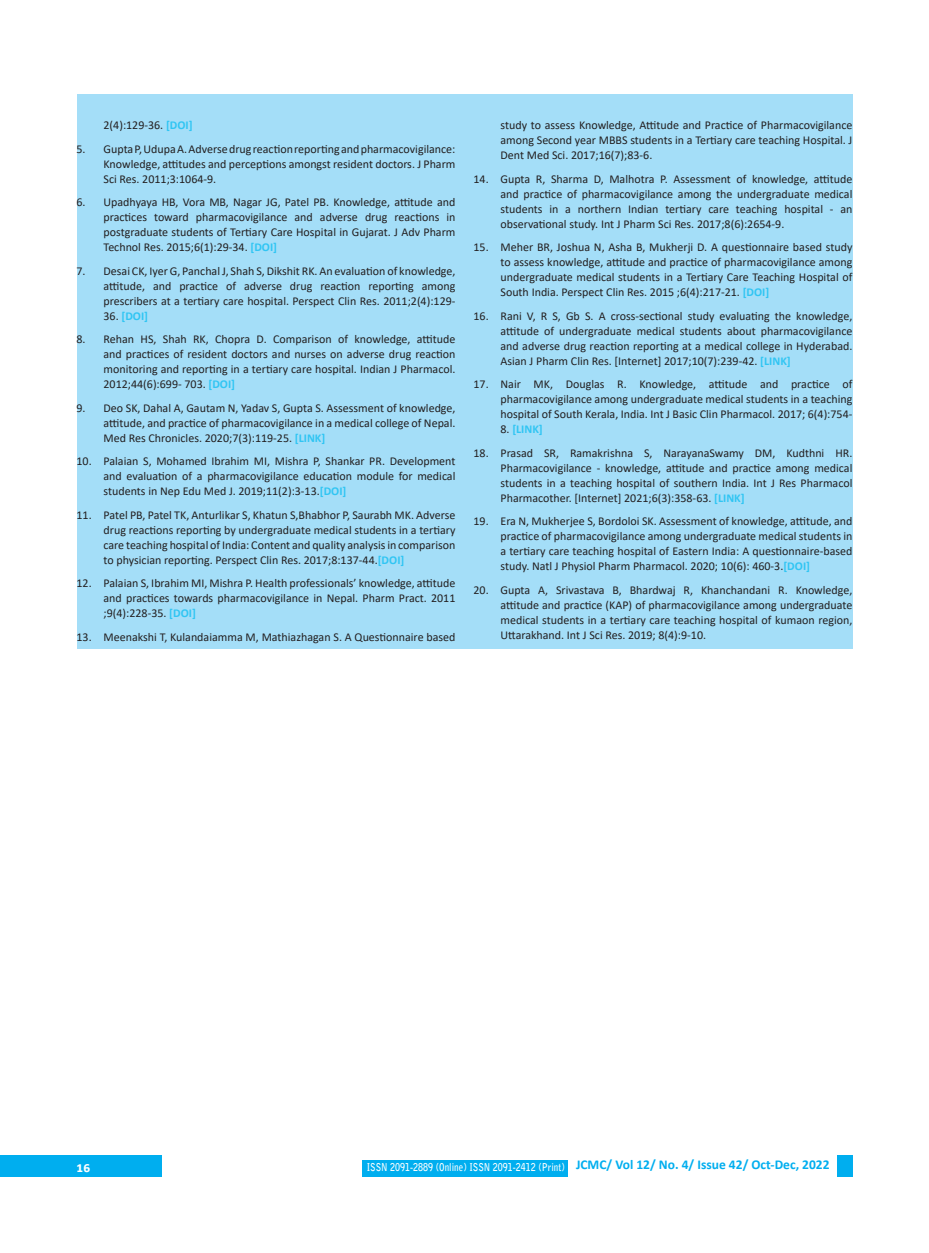
<style>
.page{position:relative;width:929px;height:1253px;background:#fff}
.page>*{position:absolute;margin:0;border:0;box-sizing:border-box;transform-origin:0 0}
.t1{font:700 15px "Calibri";color:#fff}
.t2{font:12px/15px "Calibri";color:#231f20;text-align:justify}
.t3{font:700 12px "Calibri";color:#30c5f3}
.t4{font:700 10.8px "Bell Gothic Std";color:#fff;scale:.83 1}
.s1{font-weight:700;color:#30c5f3}
.s2{font-weight:400;color:#231f20}
</style>
<div class="page">
<div style="left:837px;top:1155px;width:15px;height:21px;background:#00aeef"></div>
<div style="left:0;top:1155px;width:162px;height:21px;background:#00aeef"></div>
<div style="left:362px;top:1160px;width:205px;height:16px;background:#00aeef"></div>
<div style="left:77px;top:95px;width:775px;height:554px;background:#a4def8"></div>
<p class="t2" style="left:104px;top:117px;width:91px">2(4):129-36. <span class="s1">[DOI]</span></p>
<p class="t2" style="left:104px;top:141px;width:353px;text-indent:-27px">5. Gupta P, Udupa A. Adverse drug reaction reporting and pharmacovigilance:<br>Knowledge, attitudes and perceptions amongst resident doctors. J Pharm Sci Res. 2011;3:1064-9.</p>
<p class="t2" style="left:104px;top:194px;width:353px;text-indent:-27px">6. Upadhyaya HB, Vora MB, Nagar JG, Patel PB. Knowledge, attitude and practices toward pharmacovigilance and adverse drug reactions in postgraduate students of Tertiary Care Hospital in Gujarat. J Adv Pharm Technol Res. 2015;6(1):29-34. <span class="s1">[DOI]</span></p>
<p class="t2" style="left:104px;top:263px;width:353px;text-indent:-27px">7. Desai CK, Iyer G, Panchal J, Shah S, Dikshit RK. An evaluation of knowledge, attitude, and practice of adverse drug reaction reporting among prescribers at a tertiary care hospital. Perspect Clin Res. 2011;2(4):129-</p>
<p class="t3" style="left:104px;top:307px;width:46px"><span class="s2">36.</span> [DOI]</p>
<p class="t2" style="left:104px;top:331px;width:353px;text-indent:-27px">8. Rehan HS, Shah RK, Chopra D. Comparison of knowledge, attitude and practices of resident doctors and nurses on adverse drug reaction monitoring and reporting in a tertiary care hospital. Indian J Pharmacol.<br>2012;44(6):699- 703. <span class="s1">[DOI]</span></p>
<p class="t2" style="left:104px;top:400px;width:353px;text-indent:-27px">9. Deo SK, Dahal A, Gautam N, Yadav S, Gupta S. Assessment of knowledge, attitude, and practice of pharmacovigilance in a medical college of Nepal.<br>Med Res Chronicles. 2020;7(3):119-25. <span class="s1">[LINK]</span></p>
<p class="t2" style="left:104px;top:453px;width:353px;text-indent:-27px">10. Palaian S, Mohamed Ibrahim MI, Mishra P, Shankar PR. Development and evaluation of a pharmacovigilance education module for medical students in Nep Edu Med J. 2019;11(2):3-13.<span class="s1">[DOI]</span></p>
<p class="t2" style="left:104px;top:507px;width:353px;text-indent:-27px">11. Patel PB, Patel TK, Anturlikar S, Khatun S,Bhabhor P, Saurabh MK. Adverse drug reactions reporting by undergraduate medical students in a tertiary care teaching hospital of India: Content and quality analysis in comparison to physician reporting. Perspect Clin Res. 2017;8:137-44.<span class="s1">[DOI]</span></p>
<p class="t2" style="left:104px;top:575px;width:353px;text-indent:-27px">12. Palaian S, Ibrahim MI, Mishra P. Health professionals’ knowledge, attitude and practices towards pharmacovigilance in Nepal. Pharm Pract. 2011 ;9(4):228-35. <span class="s1">[DOI]</span></p>
<p class="t2" style="left:77px;top:629px;width:380px">13. Meenakshi T, Kulandaiamma M, Mathiazhagan S. A Questionnaire based</p>
<p class="t2" style="left:500px;top:117px;width:353px">study to assess Knowledge, Attitude and Practice of Pharmacovigilance among Second year MBBS students in a Tertiary care teaching Hospital. J Dent Med Sci. 2017;16(7);83-6.</p>
<p class="t2" style="left:500px;top:171px;width:353px;text-indent:-27px">14. Gupta R, Sharma D, Malhotra P. Assessment of knowledge, attitude and practice of pharmacovigilance among the undergraduate medical students in a northern Indian tertiary care teaching hospital - an observational study. Int J Pharm Sci Res. 2017;8(6):2654-9.</p>
<p class="t2" style="left:500px;top:239px;width:353px;text-indent:-27px">15. Meher BR, Joshua N, Asha B, Mukherji D. A questionnaire based study to assess knowledge, attitude and practice of pharmacovigilance among undergraduate medical students in a Tertiary Care Teaching Hospital of South India. Perspect Clin Res. 2015 ;6(4):217-21. <span class="s1">[DOI]</span></p>
<p class="t2" style="left:500px;top:308px;width:353px;text-indent:-27px">16. Rani V, R S, Gb S. A cross-sectional study evaluating the knowledge, attitude of undergraduate medical students about pharmacovigilance and adverse drug reaction reporting at a medical college in Hyderabad.<br>Asian J Pharm Clin Res. [Internet] 2017;10(7):239-42. <span class="s1">[LINK]</span></p>
<p class="t2" style="left:500px;top:376px;width:353px;text-indent:-27px">17. Nair MK, Douglas R. Knowledge, attitude and practice of pharmacovigilance among undergraduate medical students in a teaching hospital of South Kerala, India. Int J Basic Clin Pharmacol. 2017; 6(4):754-</p>
<p class="t3" style="left:500px;top:421px;width:44px"><span class="s2">8.</span> [LINK]</p>
<p class="t2" style="left:500px;top:445px;width:353px;text-indent:-27px">18. Prasad SR, Ramakrishna S, NarayanaSwamy DM, Kudthni HR.<br>Pharmacovigilance - knowledge, attitude and practice among medical students in a teaching hospital of southern India. Int J Res Pharmacol Pharmacother. [Internet] 2021;6(3):358-63. <span class="s1">[LINK]</span></p>
<p class="t2" style="left:500px;top:513px;width:353px;text-indent:-27px">19. Era N, Mukherjee S, Bordoloi SK. Assessment of knowledge, attitude, and practice of pharmacovigilance among undergraduate medical students in a tertiary care teaching hospital of Eastern India: A questionnaire-based study. Natl J Physiol Pharm Pharmacol. 2020; 10(6): 460-3.<span class="s1">[DOI]</span></p>
<p class="t2" style="left:500px;top:582px;width:353px;text-indent:-27px">20. Gupta A, Srivastava B, Bhardwaj R, Khanchandani R. Knowledge, attitude and practice (KAP) of pharmacovigilance among undergraduate medical students in a tertiary care teaching hospital of kumaon region, Uttarakhand. Int J Sci Res. 2019; 8(4):9-10.</p>
<p class="t1" style="left:77px;top:1156px;width:15px">16</p>
<p class="t4" style="left:367px;top:1161px;width:559px">ISSN 2091-2889 (Online) ISSN 2091-2412 (Print) <sup>JCMC/</sup> <sup>Vol</sup> <sup>12/</sup> <sup>No.</sup> <sup>4/</sup> <sup>Issue</sup> <sup>42/</sup> <sup>Oct-Dec,</sup> <sup>2022</sup></p>
</div>
